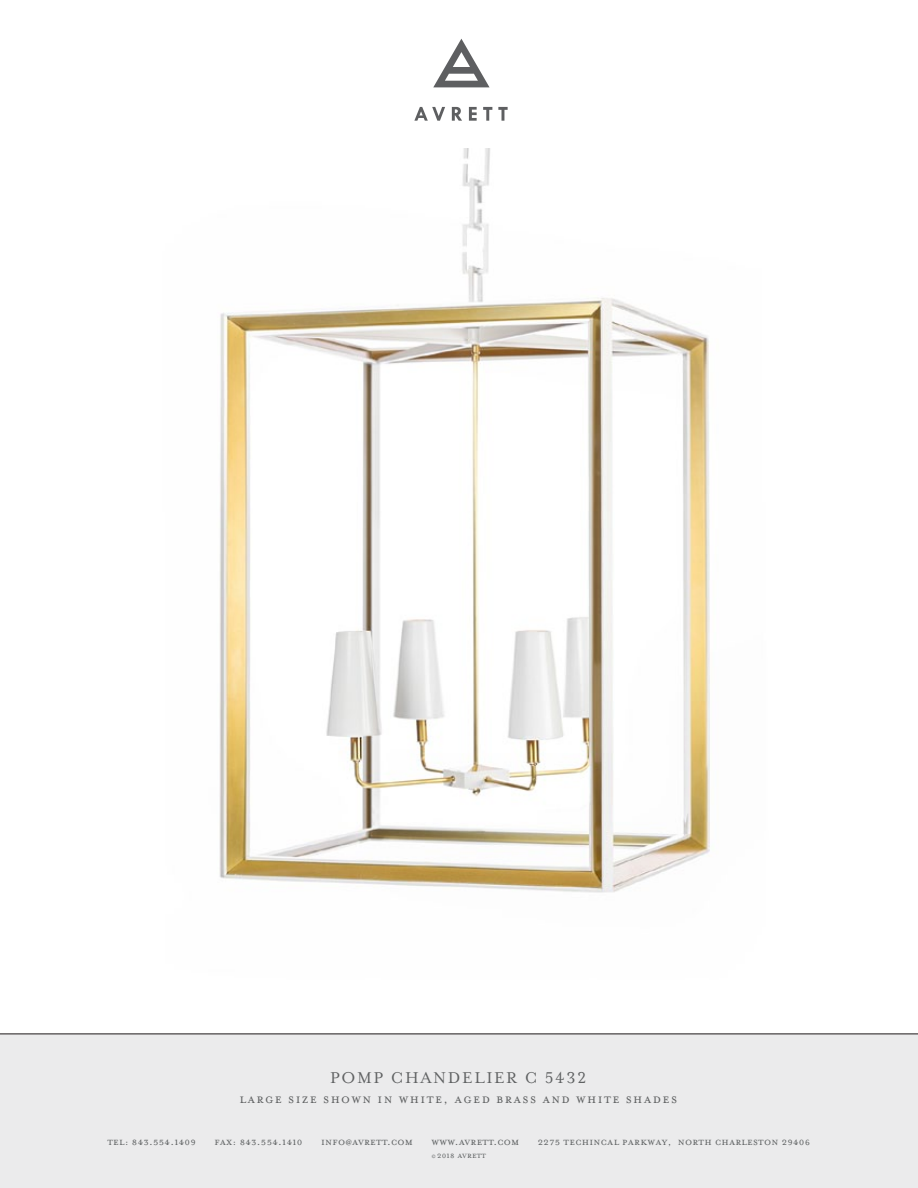
<style>
.page{position:relative;width:918px;height:1188px;background:#fff}
.page>*{position:absolute;margin:0;border:0;box-sizing:border-box;transform-origin:0 0}
.t1{font:18px "Mrs Eaves Small Caps OT";letter-spacing:.09em;color:#5f6162}
.t2{font:15px "Mrs Eaves Small Caps OT";letter-spacing:.09em;color:#5f6162}
.t3{font:12px "Mrs Eaves All Small Caps OT";letter-spacing:.02em;color:#5f6263}
.t4{font:9.75px "Mrs Eaves All Small Caps OT";letter-spacing:.02em;color:#5f6263}
.s1{font-size:7.5px}
</style>
<div class="page">
<div style="left:0;top:1034px;width:918px;height:154px;background:#ebebec"></div>
<svg style="left:414px;top:107px;width:31px;height:14px"></svg>
<svg style="left:452px;top:107px;width:10px;height:14px"></svg>
<svg style="left:469px;top:107px;width:8px;height:14px"></svg>
<svg style="left:483px;top:107px;width:9px;height:14px"></svg>
<svg style="left:498px;top:107px;width:10px;height:14px"></svg>
<svg style="left:433px;top:39px;width:57px;height:48px"></svg>
<hr style="left:0;top:1034px;width:918px;height:1px;background:#231f20">
<img style="left:219px;top:148px;width:491px;height:745px">
<h1 class="t1" style="left:330px;top:1068px;width:258px">POMP CHANDELIER C 5432</h1>
<p class="t2" style="left:240px;top:1091px;width:439px">large size shown in white, aged brass and white shades</p>
<p class="t3" style="left:107px;top:1135px;width:90px">tel: 843.554.1409</p>
<p class="t3" style="left:215px;top:1135px;width:90px">fax: 843.554.1410</p>
<p class="t3" style="left:321px;top:1135px;width:93px">info@avrett.com</p>
<p class="t3" style="left:432px;top:1135px;width:89px">www.avrett.com</p>
<p class="t3" style="left:538px;top:1135px;width:274px">2275 Techincal Parkway, North charleston 29406</p>
<p class="t4" style="left:432px;top:1150px;width:56px"><span class="s1">©</span> 2018 avrett</p>
</div>
